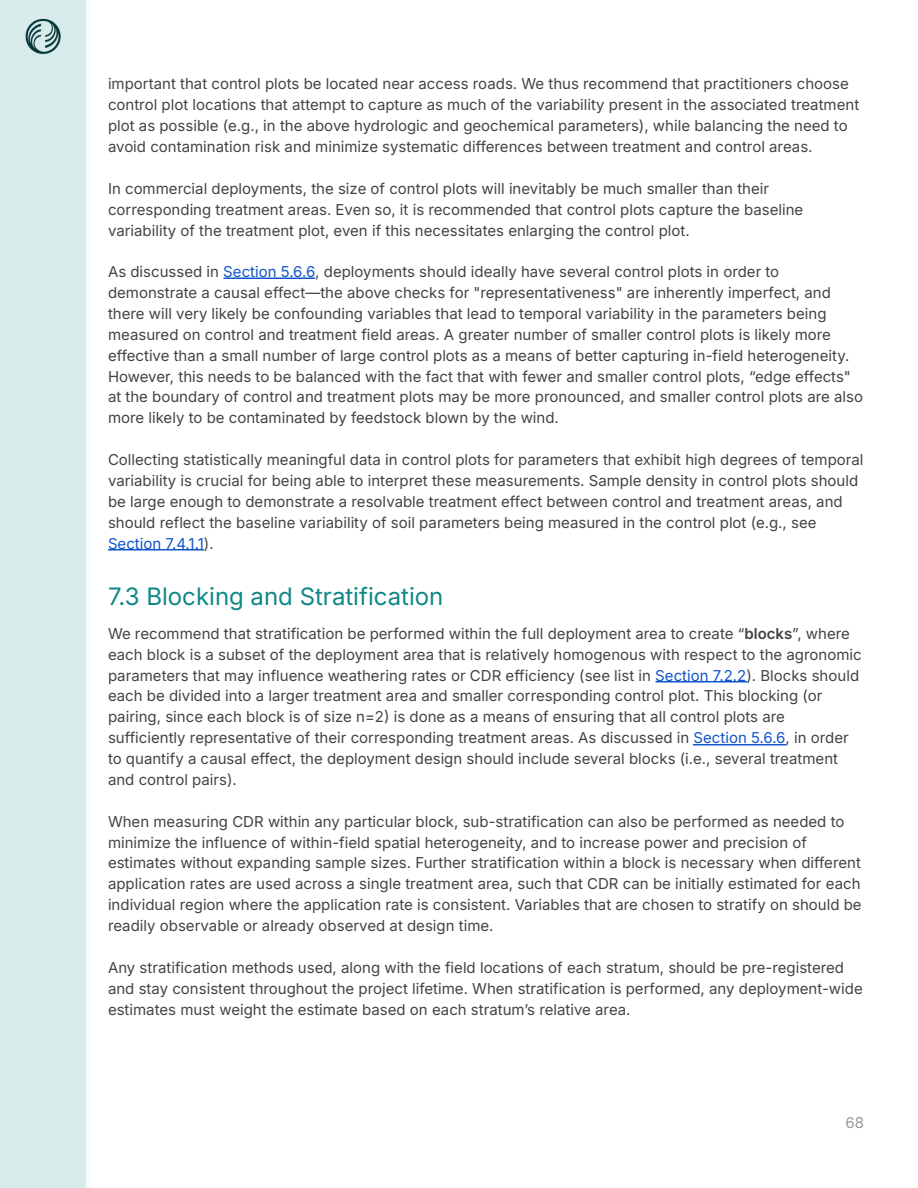
<style>
.page{position:relative;width:918px;height:1188px;background:#fff}
.page>*{position:absolute;margin:0;border:0;box-sizing:border-box;transform-origin:0 0}
.t1{font:24px "Inter";color:#108785}
.t2{font:15px/20.9px "Inter";color:#434343}
.t3{font:15px "Inter";color:#999}
.s1{color:#15c}
.s2{font-weight:600}
</style>
<div class="page">
<img style="left:0;top:0;width:786px;height:1188px">
<hr style="left:223px;top:278px;width:92px;height:1px;background:#15c">
<hr style="left:108px;top:549px;width:96px;height:1px;background:#15c">
<hr style="left:655px;top:681px;width:92px;height:1px;background:#15c">
<hr style="left:693px;top:744px;width:93px;height:1px;background:#15c">
<p class="t2" style="left:108px;top:74px;width:753px">important that control plots be located near access roads. We thus recommend that practitioners choose control plot locations that attempt to capture as much of the variability present in the associated treatment plot as possible (e.g., in the above hydrologic and geochemical parameters), while balancing the need to avoid contamination risk and minimize systematic differences between treatment and control areas.</p>
<p class="t2" style="left:108px;top:178px;width:697px">In commercial deployments, the size of control plots will inevitably be much smaller than their corresponding treatment areas. Even so, it is recommended that control plots capture the baseline variability of the treatment plot, even if this necessitates enlarging the control plot.</p>
<p class="t2" style="left:108px;top:261px;width:757px">As discussed in <span class="s1">Section 5.6.6</span>, deployments should ideally have several control plots in order to demonstrate a causal effect—the above checks for "representativeness" are inherently imperfect, and there will very likely be confounding variables that lead to temporal variability in the parameters being measured on control and treatment field areas. A greater number of smaller control plots is likely more effective than a small number of large control plots as a means of better capturing in-field heterogeneity.<br>However, this needs to be balanced with the fact that with fewer and smaller control plots, “edge effects" at the boundary of control and treatment plots may be more pronounced, and smaller control plots are also more likely to be contaminated by feedstock blown by the wind.</p>
<p class="t2" style="left:108px;top:449px;width:757px">Collecting statistically meaningful data in control plots for parameters that exhibit high degrees of temporal variability is crucial for being able to interpret these measurements. Sample density in control plots should be large enough to demonstrate a resolvable treatment effect between control and treatment areas, and should reflect the baseline variability of soil parameters being measured in the control plot (e.g., see <span class="s1">Section 7.4.1.1</span>).</p>
<h1 class="t1" style="left:108px;top:582px;width:337px">7.3 Blocking and Stratification</h1>
<p class="t2" style="left:108px;top:623px;width:755px">We recommend that stratification be performed within the full deployment area to create “<span class="s2">blocks</span>”, where each block is a subset of the deployment area that is relatively homogenous with respect to the agronomic parameters that may influence weathering rates or CDR efficiency (see list in <span class="s1">Section 7.2.2</span>). Blocks should each be divided into a larger treatment area and smaller corresponding control plot. This blocking (or pairing, since each block is of size n=2) is done as a means of ensuring that all control plots are sufficiently representative of their corresponding treatment areas. As discussed in <span class="s1">Section 5.6.6</span>, in order to quantify a causal effect, the deployment design should include several blocks (i.e., several treatment and control pairs).</p>
<p class="t2" style="left:108px;top:811px;width:755px">When measuring CDR within any particular block, sub-stratification can also be performed as needed to minimize the influence of within-field spatial heterogeneity, and to increase power and precision of estimates without expanding sample sizes. Further stratification within a block is necessary when different application rates are used across a single treatment area, such that CDR can be initially estimated for each individual region where the application rate is consistent. Variables that are chosen to stratify on should be readily observable or already observed at design time.</p>
<p class="t2" style="left:108px;top:957px;width:756px">Any stratification methods used, along with the field locations of each stratum, should be pre-registered and stay consistent throughout the project lifetime. When stratification is performed, any deployment-wide estimates must weight the estimate based on each stratum’s relative area.</p>
<p class="t3" style="left:845px;top:1113px;width:20px">68</p>
</div>
